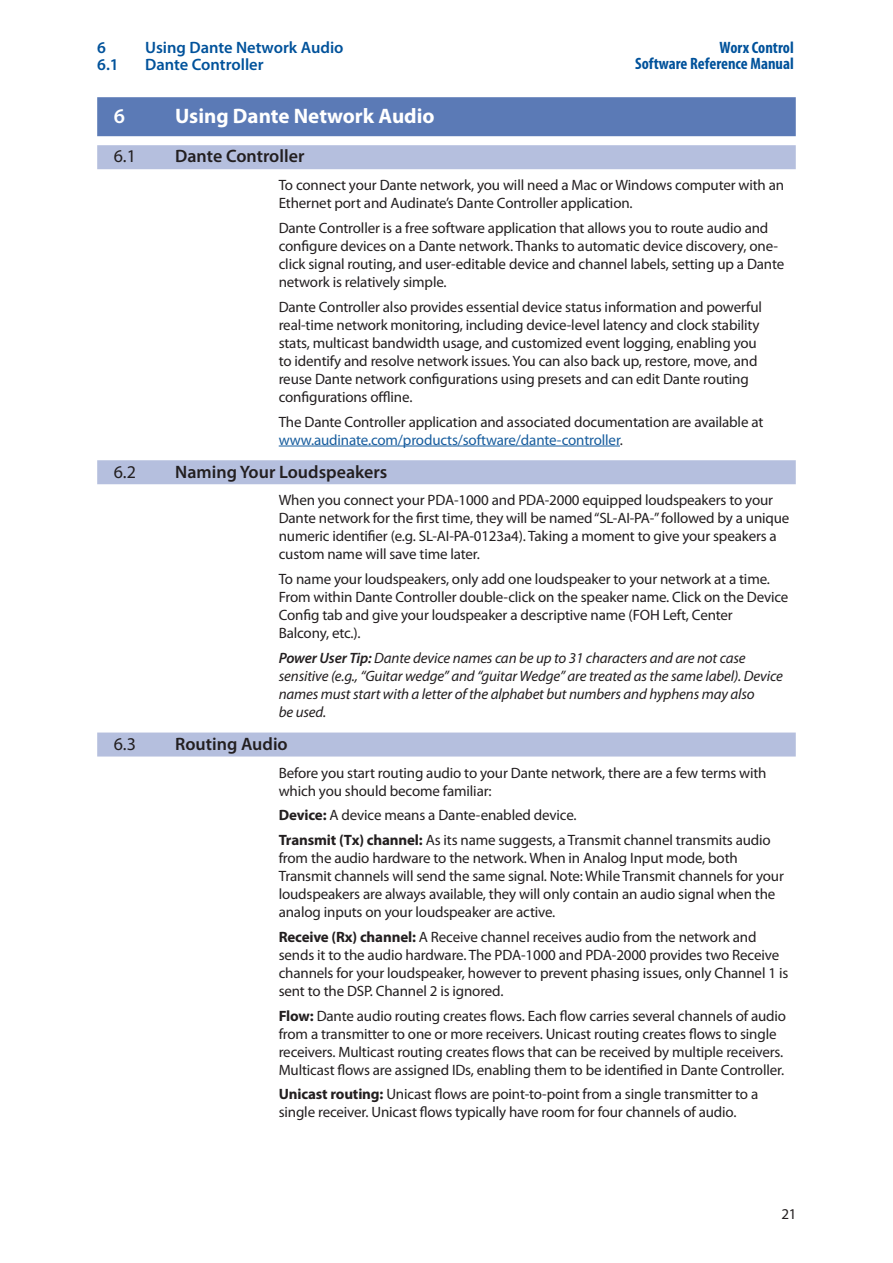
<style>
.page{position:relative;width:893px;height:1263px;background:#fff}
.page>*{position:absolute;margin:0;border:0;box-sizing:border-box;transform-origin:0 0}
.N_0_Chapter_Head{font:700 21px "Myriad Pro";color:#fff}
.N_0_Chapter_Head-2{font:600 21px "Myriad Pro";color:#fff}
._0_N_Section_Head{font:600 18px "Myriad Pro";color:#231f20}
._0_N_Section_Head-2{font:18px "Myriad Pro";color:#231f20}
.t1{font:600 16.5px "Myriad Pro";color:#01529b}
.t2{font:700 condensed 16.5px/16.5px "Myriad Pro";color:#01529b;text-align:right}
.Body_L1{font:15px/18px "Myriad Pro";letter-spacing:-.01em;color:#231f20}
.PowerTip_Note_L1{font:italic 15px/18px "Myriad Pro";letter-spacing:-.01em;color:#231f20}
.s1{color:#175d9e}
.s2{font-weight:600}
.s3{font-weight:700}
</style>
<div class="page">
<div style="left:97px;top:97px;width:699px;height:39px;background:#5b7ab6"></div>
<div style="left:97px;top:145px;width:699px;height:24px;background:#b5bfde"></div>
<hr style="left:279px;top:446px;width:341px;height:1px;background:#175d9e">
<div style="left:97px;top:460px;width:699px;height:24px;background:#b5bfde"></div>
<div style="left:97px;top:732px;width:699px;height:24px;background:#b5bfde"></div>
<p class="t1" style="left:97px;top:39px;width:10px">6</p>
<p class="t1" style="left:145px;top:39px;width:200px">Using Dante Network Audio</p>
<p class="t1" style="left:97px;top:55px;width:23px">6.1</p>
<p class="t1" style="left:145px;top:55px;width:120px">Dante Controller</p>
<p class="t2" style="left:635px;top:39px;width:160px">Worx Control<br>Software Reference Manual</p>
<p class="N_0_Chapter_Head-2" style="left:114px;top:104px;width:13px">6</p>
<p class="N_0_Chapter_Head" style="left:175px;top:104px;width:261px">Using Dante Network Audio</p>
<p class="_0_N_Section_Head-2" style="left:114px;top:147px;width:24px">6.1</p>
<p class="_0_N_Section_Head" style="left:175px;top:146px;width:131px">Dante Controller</p>
<p class="Body_L1" style="left:279px;top:176px;width:507px">To connect your Dante network, you will need a Mac or Windows computer with an<br>Ethernet port and Audinate’s Dante Controller application.</p>
<p class="Body_L1" style="left:279px;top:219px;width:507px">Dante Controller is a free software application that allows you to route audio and configure devices on a Dante network. Thanks to automatic device discovery, one&shy;click signal routing, and user-editable device and channel labels, setting up a Dante network is relatively simple.</p>
<p class="Body_L1" style="left:279px;top:298px;width:485px">Dante Controller also provides essential device status information and powerful real-time network monitoring, including device-level latency and clock stability stats, multicast bandwidth usage, and customized event logging, enabling you to identify and resolve network issues. You can also back up, restore, move, and reuse Dante network configurations using presets and can edit Dante routing configurations offline.</p>
<p class="Body_L1" style="left:279px;top:413px;width:486px">The Dante Controller application and associated documentation are available at <span class="s1">www.audinate.com/products/software/dante-controller</span>.</p>
<p class="_0_N_Section_Head-2" style="left:114px;top:462px;width:24px">6.2</p>
<p class="_0_N_Section_Head" style="left:175px;top:461px;width:214px">Naming Your Loudspeakers</p>
<p class="Body_L1" style="left:279px;top:491px;width:512px">When you connect your PDA-1000 and PDA-2000 equipped loudspeakers to your Dante network for the first time, they will be named “SL-AI-PA-” followed by a unique numeric identifier (e.g. SL-AI-PA-0123a4). Taking a moment to give your speakers a custom name will save time later.</p>
<p class="Body_L1" style="left:279px;top:570px;width:511px">To name your loudspeakers, only add one loudspeaker to your network at a time.<br>From within Dante Controller double-click on the speaker name. Click on the Device Config tab and give your loudspeaker a descriptive name (FOH Left, Center<br>Balcony, etc.).</p>
<p class="PowerTip_Note_L1" style="left:279px;top:649px;width:506px"><span class="s2">Power User Tip:</span> Dante device names can be up to 31 characters and are not case sensitive (e.g., “Guitar wedge” and “guitar Wedge” are treated as the same label). Device names must start with a letter of the alphabet but numbers and hyphens may also<br>be used.</p>
<p class="_0_N_Section_Head-2" style="left:114px;top:734px;width:24px">6.3</p>
<p class="_0_N_Section_Head" style="left:175px;top:734px;width:114px">Routing Audio</p>
<p class="Body_L1" style="left:279px;top:764px;width:489px">Before you start routing audio to your Dante network, there are a few terms with which you should become familiar:</p>
<p class="Body_L1" style="left:279px;top:806px;width:299px"><span class="s3">Device:</span> A device means a Dante-enabled device.</p>
<p class="Body_L1" style="left:279px;top:831px;width:507px"><span class="s3">Transmit (Tx) channel:</span> As its name suggests, a Transmit channel transmits audio from the audio hardware to the network. When in Analog Input mode, both Transmit channels will send the same signal. Note: While Transmit channels for your loudspeakers are always available, they will only contain an audio signal when the analog inputs on your loudspeaker are active.</p>
<p class="Body_L1" style="left:279px;top:928px;width:511px"><span class="s3">Receive (Rx) channel:</span> A Receive channel receives audio from the network and sends it to the audio hardware. The PDA-1000 and PDA-2000 provides two Receive channels for your loudspeaker, however to prevent phasing issues, only Channel 1 is sent to the DSP. Channel 2 is ignored.</p>
<p class="Body_L1" style="left:279px;top:1007px;width:509px"><span class="s3">Flow:</span> Dante audio routing creates flows. Each flow carries several channels of audio from a transmitter to one or more receivers. Unicast routing creates flows to single receivers. Multicast routing creates flows that can be received by multiple receivers.<br>Multicast flows are assigned IDs, enabling them to be identified in Dante Controller.</p>
<p class="Body_L1" style="left:279px;top:1085px;width:481px"><span class="s3">Unicast routing:</span> Unicast flows are point-to-point from a single transmitter to a single receiver. Unicast flows typically have room for four channels of audio.</p>
<p class="Body_L1" style="left:781px;top:1205px;width:17px">21</p>
</div>
